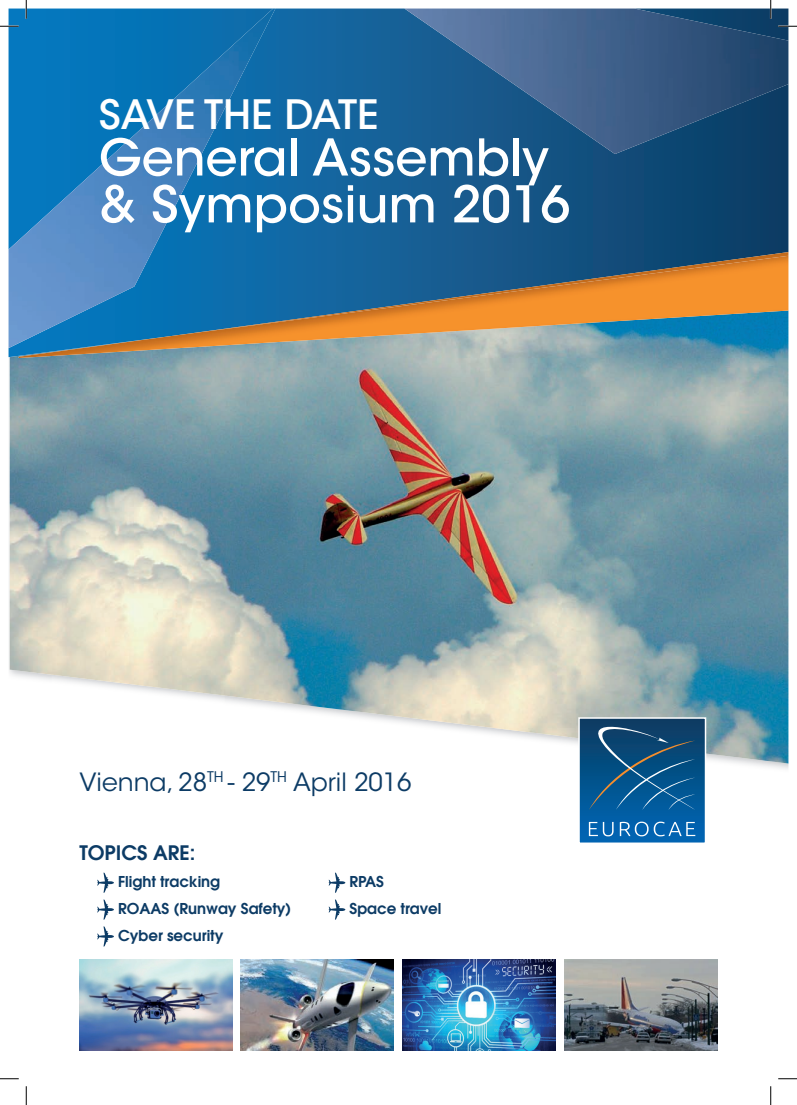
<style>
.page{position:relative;width:797px;height:1105px;background:#fff}
.page>*{position:absolute;margin:0;border:0;box-sizing:border-box;transform-origin:0 0}
.t1{font:500 50.25px/46.9px "ITC Avant Garde Std";color:#fff}
.t2{font:500 40.12px "ITC Avant Garde Std";color:#fff}
.t3{font:25px "ITC Avant Garde Std";color:#0c3b65}
.t4{font:600 20px "Avant Garde LT";color:#0c3b65}
.t5{font:600 15px/26.9px "Avant Garde LT";color:#0c3b65}
</style>
<div class="page">
<img style="left:9px;top:357px;width:1px;height:315px">
<img style="left:740px;top:763px;width:48px;height:6px">
<img style="left:10px;top:357px;width:778px;height:406px">
<svg style="left:9px;top:9px;width:779px;height:348px;background:#12588b"></svg>
<img style="left:404px;top:9px;width:384px;height:145px">
<img style="left:19px;top:336px;width:769px;height:22px">
<img style="left:275px;top:252px;width:513px;height:84px">
<img style="left:9px;top:9px;width:266px;height:339px">
<svg style="left:580px;top:719px;width:124px;height:123px;background:#145b8f"></svg>
<div style="left:578px;top:717px;width:128px;height:127px;border:1px solid #fff"></div>
<svg style="left:97px;top:872px;width:17px;height:21px"></svg>
<svg style="left:97px;top:899px;width:17px;height:21px"></svg>
<svg style="left:97px;top:926px;width:17px;height:20px"></svg>
<svg style="left:328px;top:872px;width:17px;height:21px"></svg>
<svg style="left:328px;top:899px;width:17px;height:21px"></svg>
<img style="left:80px;top:959px;width:152px;height:91px">
<img style="left:241px;top:959px;width:152px;height:91px">
<img style="left:403px;top:959px;width:152px;height:91px">
<img style="left:565px;top:959px;width:152px;height:91px">
<svg style="left:0;top:25px;width:19px;height:2px"></svg>
<svg style="left:778px;top:25px;width:19px;height:2px"></svg>
<svg style="left:0;top:1078px;width:19px;height:1px"></svg>
<svg style="left:778px;top:1078px;width:19px;height:1px"></svg>
<svg style="left:25px;top:0;width:2px;height:19px"></svg>
<svg style="left:25px;top:1086px;width:2px;height:19px"></svg>
<svg style="left:770px;top:0;width:1px;height:19px"></svg>
<svg style="left:770px;top:1086px;width:1px;height:19px"></svg>
<h2 class="t2" style="left:99px;top:89px;width:281px">SAVE THE DATE</h2>
<h1 class="t1" style="left:99px;top:134px;width:473px">General Assembly &amp; Symposium 2016</h1>
<h3 class="t3" style="left:79px;top:766px;width:334px">Vienna, 28<sup>TH</sup> - 29<sup>TH</sup> April 2016</h3>
<h3 class="t4" style="left:79px;top:839px;width:118px">TOPICS ARE:</h3>
<p class="t5" style="left:118px;top:867px;width:175px">Flight tracking<br>ROAAS (Runway Safety)<br>Cyber security</p>
<p class="t5" style="left:349px;top:867px;width:93px">RPAS<br>Space travel</p>
</div>
